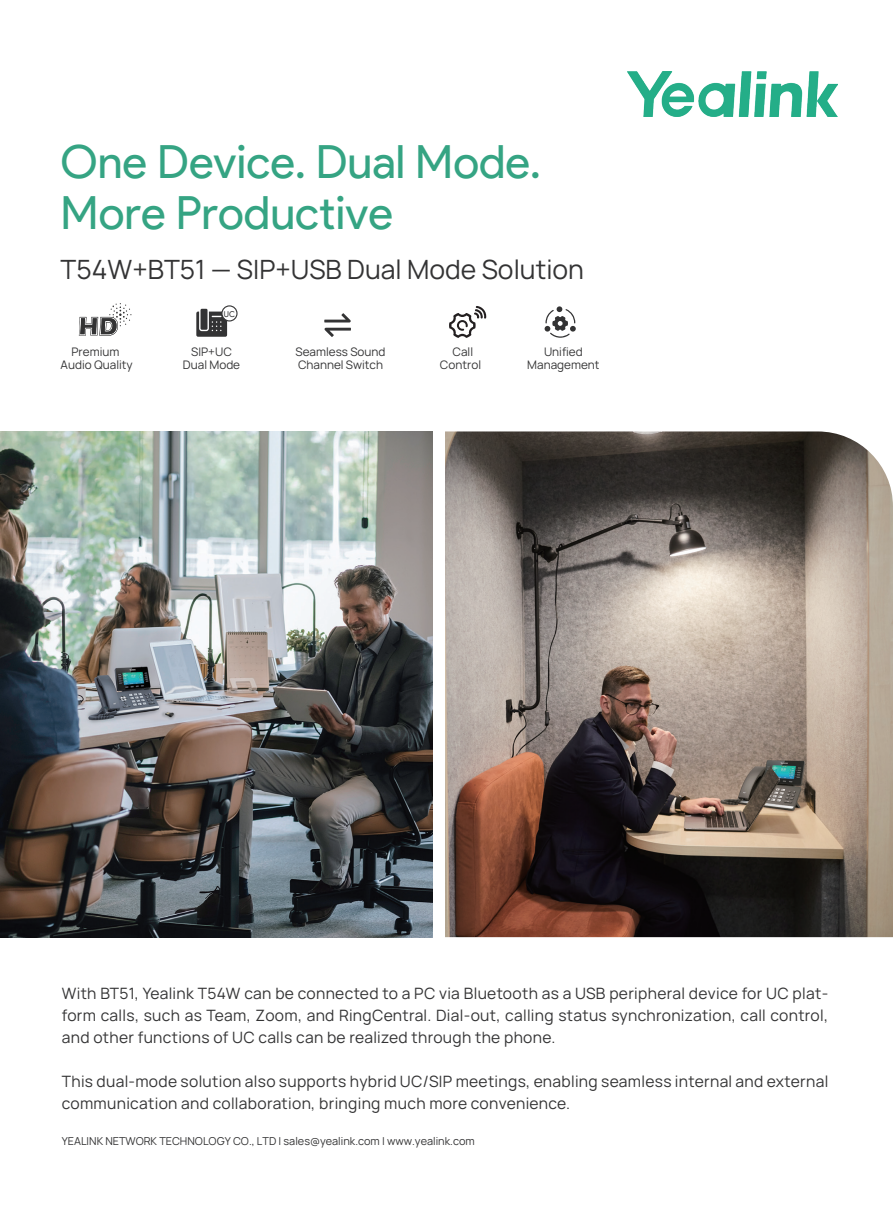
<style>
.page{position:relative;width:893px;height:1212px;background:#fff}
.page>*{position:absolute;margin:0;border:0;box-sizing:border-box;transform-origin:0 0}
.t1{font:45.9px/50.4px "Product Sans";color:#35a483}
.t2{font:25.5px "Manrope 3";color:#333334}
.t3{font:15px/22px "Manrope 3";letter-spacing:.02em;color:#333334;text-align:justify}
.t4{font:11.25px/13.5px "Manrope 3";color:#333334;text-align:center}
.t5{font:10.5px "Manrope 3";color:#333334}
.t6{font:8.1px "Product Sans";color:#333334}
</style>
<div class="page">
<img style="left:628px;top:72px;width:209px;height:44px">
<img style="left:0;top:431px;width:432px;height:506px">
<img style="left:445px;top:431px;width:448px;height:506px">
<svg style="left:79px;top:303px;width:52px;height:33px"></svg>
<svg style="left:545px;top:306px;width:31px;height:32px"></svg>
<svg style="left:324px;top:313px;width:27px;height:24px"></svg>
<svg style="left:196px;top:309px;width:31px;height:28px"></svg>
<div style="left:222px;top:306px;width:15px;height:15px;background:#fff;border-radius:50%"></div>
<div style="left:221px;top:305px;width:17px;height:16px;border:1px solid #333334;border-radius:50%"></div>
<svg style="left:449px;top:306px;width:38px;height:32px"></svg>
<h1 class="t1" style="left:61px;top:138px;width:482px">One Device. Dual Mode.<br>More Productive</h1>
<h2 class="t2" style="left:61px;top:254px;width:525px">T54W+BT51 — SIP+USB Dual Mode Solution</h2>
<p class="t6" style="left:224px;top:309px;width:13px">UC</p>
<p class="t4" style="left:61px;top:345px;width:74px">Premium<br>Audio Quality</p>
<p class="t4" style="left:527px;top:345px;width:74px">Unified<br>Management</p>
<p class="t4" style="left:183px;top:345px;width:59px">SIP+UC<br>Dual Mode</p>
<p class="t4" style="left:296px;top:345px;width:91px;text-align:left">Seamless Sound<br>Channel Switch</p>
<p class="t4" style="left:440px;top:345px;width:43px">Call<br>Control</p>
<p class="t3" style="left:62px;top:982px;width:768px">With BT51, Yealink T54W can be connected to a PC via Bluetooth as a USB peripheral device for UC plat&shy;form calls, such as Team, Zoom, and RingCentral. Dial-out, calling status synchronization, call control, and other functions of UC calls can be realized through the phone.</p>
<p class="t3" style="left:62px;top:1070px;width:768px">This dual-mode solution also supports hybrid UC/SIP meetings, enabling seamless internal and external communication and collaboration, bringing much more convenience.</p>
<p class="t5" style="left:62px;top:1134px;width:414px">YEALINK NETWORK TECHNOLOGY CO., LTD | sales@yealink.com | www.yealink.com</p>
</div>
